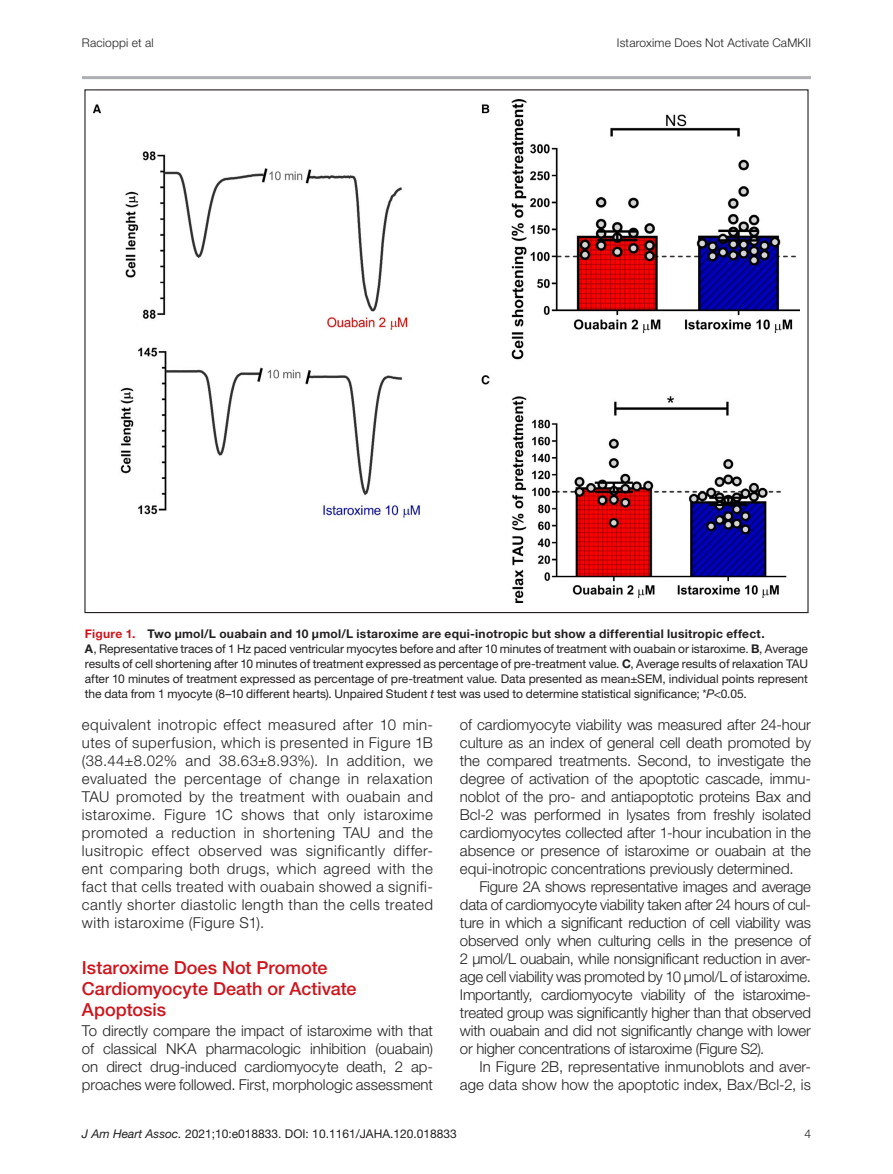
<style>
.page{position:relative;width:893px;height:1174px;background:#fff}
.page>*{position:absolute;margin:0;border:0;box-sizing:border-box;transform-origin:0 0}
.t1{font:500 18px/21px "Helvetica Neue LT Std";color:#cd151d}
.t2{font:300 15px/18px "Helvetica Neue LT Std";color:#231f20;text-align:justify}
.t3{font:12px/15px "Helvetica Neue LT Std";letter-spacing:-.01em;color:#231f20}
.t4{font:300 12px "Helvetica Neue LT Std";letter-spacing:.015em;color:#231f20}
.s1{font-weight:700;color:#cd151d}
.s2{font-weight:700}
.s3{font-style:italic}
</style>
<div class="page">
<img style="left:93px;top:99px;width:706px;height:504px">
<hr style="left:82px;top:76px;width:729px;height:3px;background:#aeafb3">
<p class="t4" style="left:82px;top:35px;width:73px">Racioppi et al</p>
<p class="t4" style="left:617px;top:35px;width:196px">Istaroxime Does Not Activate CaMKII</p>
<p class="t3" style="left:85px;top:626px;width:724px"><span class="s1">Figure 1.</span> <span class="s2">Two µmol/L ouabain and 10 µmol/L istaroxime are equi-inotropic but show a differential lusitropic effect.<br>A</span>, Representative traces of 1 Hz paced ventricular myocytes before and after 10 minutes of treatment with ouabain or istaroxime. <span class="s2">B</span>, Average results of cell shortening after 10 minutes of treatment expressed as percentage of pre-treatment value. <span class="s2">C</span>, Average results of relaxation TAU after 10 minutes of treatment expressed as percentage of pre-treatment value. Data presented as mean±SEM, individual points represent the data from 1 myocyte (8–10 different hearts). Unpaired Student <span class="s3">t</span> test was used to determine statistical significance; *<span class="s3">P</span>&lt;0.05.</p>
<p class="t2" style="left:82px;top:715px;width:353px">equivalent inotropic effect measured after 10 min&shy;utes of superfusion, which is presented in Figure 1B (38.44±8.02% and 38.63±8.93%). In addition, we evaluated the percentage of change in relaxation TAU promoted by the treatment with ouabain and istaroxime. Figure 1C shows that only istaroxime promoted a reduction in shortening TAU and the lusitropic effect observed was significantly differ&shy;ent comparing both drugs, which agreed with the fact that cells treated with ouabain showed a signifi&shy;cantly shorter diastolic length than the cells treated with istaroxime (Figure S1).</p>
<p class="t1" style="left:82px;top:957px;width:276px">Istaroxime Does Not Promote<br>Cardiomyocyte Death or Activate<br>Apoptosis</p>
<p class="t2" style="left:82px;top:1021px;width:352px">To directly compare the impact of istaroxime with that of classical NKA pharmacologic inhibition (ouabain) on direct drug-induced cardiomyocyte death, 2 ap&shy;proaches were followed. First, morphologic assessment</p>
<p class="t2" style="left:460px;top:715px;width:353px">of cardiomyocyte viability was measured after 24-hour culture as an index of general cell death promoted by the compared treatments. Second, to investigate the degree of activation of the apoptotic cascade, immu&shy;noblot of the pro- and antiapoptotic proteins Bax and Bcl-2 was performed in lysates from freshly isolated cardiomyocytes collected after 1-hour incubation in the absence or presence of istaroxime or ouabain at the equi-inotropic concentrations previously determined.</p>
<p class="t2" style="left:460px;top:877px;width:352px;text-indent:20px">Figure 2A shows representative images and average data of cardiomyocyte viability taken after 24 hours of cul&shy;ture in which a significant reduction of cell viability was observed only when culturing cells in the presence of 2 µmol/L ouabain, while nonsignificant reduction in aver&shy;age cell viability was promoted by 10 µmol/L of istaroxime.<br>Importantly, cardiomyocyte viability of the istaroxime&shy;treated group was significantly higher than that observed with ouabain and did not significantly change with lower or higher concentrations of istaroxime (Figure S2).</p>
<p class="t2" style="left:460px;top:1057px;width:352px;text-align:right">In Figure 2B, representative inmunoblots and aver&shy;age data show how the apoptotic index, Bax/Bcl-2, is</p>
<p class="t3" style="left:82px;top:1126px;width:376px"><span class="s3">J Am Heart Assoc.</span> 2021;10:e018833. DOI: 10.1161/JAHA.120.018833</p>
<p class="t4" style="left:804px;top:1126px;width:8px">4</p>
</div>
